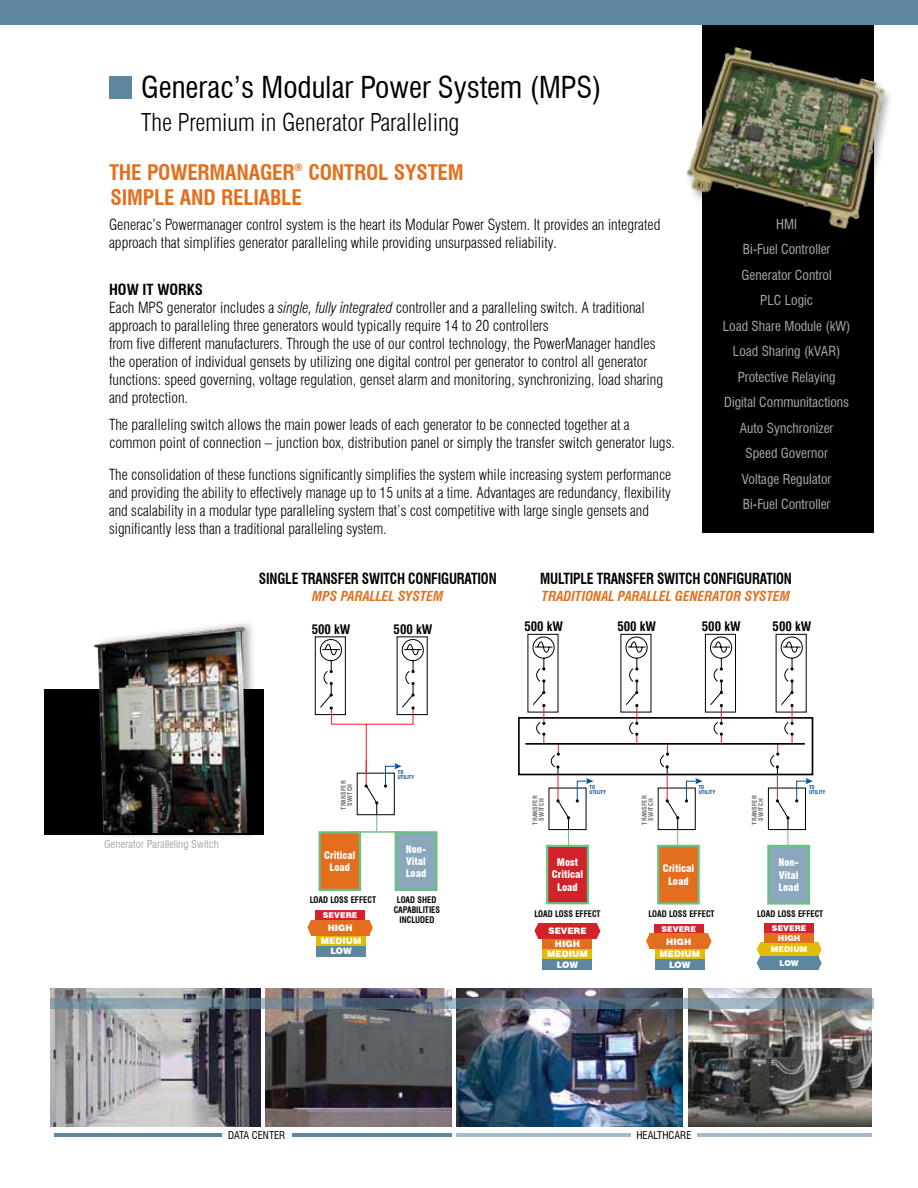
<style>
.page{position:relative;width:918px;height:1188px;background:#fff}
.page>*{position:absolute;margin:0;border:0;box-sizing:border-box;transform-origin:0 0}
.t1{font:condensed 29.55px "Swiss 721 BT";color:#000}
.t2{font:300 condensed 24px "Swiss 721 BT";color:#000}
.t3{font:700 condensed 21px/25.2px "Swiss 721 BT";letter-spacing:-.01em;color:#e36f1e}
.t4{font:300 condensed 15px/18px "Swiss 721 BT";color:#000}
.t5{font:700 condensed 15px "Swiss 721 BT";letter-spacing:-.01em;color:#000;scale:.9 1}
.t6{font:condensed 13.5px/25.5px "Swiss 721 BT";color:#a7a9ac;text-align:center}
.t7{font:italic 700 condensed 13.5px "Swiss 721 BT";color:#e36f1e}
.t8{font:700 condensed 12.9px "Swiss 721 BT";color:#000}
.t9{font:condensed 10.8px "Swiss 721 BT";color:#a7a9ac}
.t10{font:condensed 10.5px "Swiss 721 BT";color:#000}
.t11{font:900 condensed 10.2px/12.3px "Swiss 721 BT";color:#fff;text-align:center}
.t12{font:700 condensed 8.85px/9.9px "Swiss 721 BT";color:#000;text-align:center;scale:.95 1}
.t13{font:900 8.85px/10.5px "Swiss 721 BT";color:#fff;text-align:center}
.t14{font:900 7.95px/13.8px "Swiss 721 BT";color:#fff;text-align:center}
.t15{font:700 condensed 6.3px/6.3px "Swiss 721 BT";letter-spacing:.04em;color:#6d6e70;text-align:center}
.t16{font:700 condensed 5.25px/5.1px "Swiss 721 BT";color:#06509c}
.s1{font-weight:700}
.s2{font-style:italic}
</style>
<div class="page">
<div style="left:44px;top:689px;width:220px;height:145px;background:#000"></div>
<div style="left:702px;top:0;width:172px;height:533px;background:#000"></div>
<div style="left:109px;top:76px;width:23px;height:23px;background:#5d87a1"></div>
<div style="left:0;top:0;width:918px;height:25px;background:#5d87a1"></div>
<div style="left:518px;top:717px;width:295px;height:58px;border:2px solid #000"></div>
<svg style="left:620px;top:633px;width:32px;height:110px"></svg>
<svg style="left:705px;top:633px;width:31px;height:110px"></svg>
<div style="left:549px;top:788px;width:37px;height:42px;border:1px solid #000"></div>
<svg style="left:576px;top:778px;width:17px;height:25px"></svg>
<svg style="left:527px;top:633px;width:43px;height:212px"></svg>
<div style="left:658px;top:788px;width:38px;height:42px;border:1px solid #000"></div>
<svg style="left:685px;top:778px;width:18px;height:25px"></svg>
<svg style="left:659px;top:745px;width:20px;height:100px"></svg>
<div style="left:768px;top:788px;width:38px;height:42px;border:1px solid #000"></div>
<svg style="left:769px;top:633px;width:44px;height:214px"></svg>
<hr style="left:525px;top:743px;width:280px;height:2px;background:#000">
<div style="left:547px;top:846px;width:41px;height:57px;background:#d2232a"></div>
<div style="left:546px;top:845px;width:43px;height:59px;border:2px solid #69c180"></div>
<div style="left:542px;top:949px;width:50px;height:10px;background:#e1bc03"></div>
<div style="left:542px;top:939px;width:50px;height:10px;background:#e36f1e"></div>
<div style="left:542px;top:959px;width:50px;height:11px;background:#5d87a1"></div>
<div style="left:538px;top:923px;width:59px;height:16px;background:#d2232a"></div>
<svg style="left:534px;top:923px;width:4px;height:15px"></svg>
<svg style="left:597px;top:924px;width:3px;height:14px"></svg>
<div style="left:768px;top:846px;width:41px;height:57px;background:#8aa7bb"></div>
<div style="left:767px;top:845px;width:43px;height:60px;border:2px solid #69c180"></div>
<div style="left:760px;top:942px;width:58px;height:14px;background:#e1bc03"></div>
<div style="left:760px;top:956px;width:58px;height:14px;background:#5d87a1"></div>
<svg style="left:757px;top:943px;width:3px;height:27px"></svg>
<svg style="left:818px;top:942px;width:4px;height:28px"></svg>
<div style="left:765px;top:923px;width:49px;height:10px;background:#d2232a"></div>
<div style="left:765px;top:933px;width:49px;height:9px;background:#e36f1e"></div>
<div style="left:658px;top:846px;width:41px;height:57px;background:#e36f1e"></div>
<div style="left:657px;top:845px;width:43px;height:60px;border:2px solid #69c180"></div>
<div style="left:655px;top:949px;width:50px;height:10px;background:#e1bc03"></div>
<div style="left:655px;top:959px;width:50px;height:11px;background:#5d87a1"></div>
<div style="left:654px;top:924px;width:49px;height:9px;background:#d2232a"></div>
<div style="left:650px;top:933px;width:58px;height:16px;background:#e36f1e"></div>
<svg style="left:646px;top:933px;width:4px;height:16px"></svg>
<svg style="left:708px;top:934px;width:4px;height:15px"></svg>
<svg style="left:314px;top:636px;width:114px;height:197px"></svg>
<div style="left:320px;top:832px;width:40px;height:58px;background:#e36f1e"></div>
<div style="left:319px;top:831px;width:42px;height:60px;border:2px solid #69c180"></div>
<div style="left:316px;top:935px;width:50px;height:11px;background:#e1bc03"></div>
<div style="left:316px;top:946px;width:50px;height:10px;background:#5d87a1"></div>
<div style="left:315px;top:911px;width:50px;height:9px;background:#d2232a"></div>
<div style="left:311px;top:920px;width:58px;height:15px;background:#e36f1e"></div>
<svg style="left:307px;top:920px;width:4px;height:15px"></svg>
<svg style="left:369px;top:920px;width:4px;height:15px"></svg>
<div style="left:396px;top:832px;width:40px;height:58px;background:#8aa7bb"></div>
<div style="left:395px;top:831px;width:42px;height:60px;border:2px solid #69c180"></div>
<hr style="left:351px;top:831px;width:51px;height:2px;background:#69c180">
<div style="left:93px;top:619px;width:168px;height:222px;background:#000;opacity:.33"></div>
<img style="left:93px;top:623px;width:159px;height:209px">
<img style="left:688px;top:988px;width:184px;height:139px">
<img style="left:50px;top:988px;width:211px;height:139px">
<img style="left:265px;top:988px;width:186px;height:139px">
<img style="left:456px;top:988px;width:227px;height:139px">
<hr style="left:54px;top:1134px;width:168px;height:3px;background:#5d87a1">
<hr style="left:456px;top:1134px;width:175px;height:3px;background:#a3bacd">
<hr style="left:292px;top:1134px;width:159px;height:3px;background:#5d87a1">
<hr style="left:697px;top:1134px;width:175px;height:3px;background:#a3bacd">
<div style="left:683px;top:45px;width:212px;height:197px;background:#000;opacity:.33"></div>
<img style="left:683px;top:45px;width:212px;height:189px">
<svg style="left:50px;top:998px;width:824px;height:11px;background:#6d8291"></svg>
<h1 class="t1" style="left:141px;top:69px;width:462px">Generac’s Modular Power System (MPS)</h1>
<h2 class="t2" style="left:141px;top:108px;width:320px">The Premium in Generator Paralleling</h2>
<h3 class="t3" style="left:109px;top:159px;width:356px">THE POWERMANAGER<sup>®</sup> CONTROL SYSTEM<br>SIMPLE AND RELIABLE</h3>
<p class="t4" style="left:109px;top:215px;width:553px">Generac’s Powermanager control system is the heart its Modular Power System. It provides an integrated approach that simplifies generator paralleling while providing unsurpassed reliability.</p>
<p class="t4" style="left:109px;top:280px;width:556px"><span class="s1">HOW IT WORKS<br></span>Each MPS generator includes a <span class="s2">single, fully integrated</span> controller and a paralleling switch. A traditional approach to paralleling three generators would typically require 14 to 20 controllers<br>from five different manufacturers. Through the use of our control technology, the PowerManager handles the operation of individual gensets by utilizing one digital control per generator to control all generator functions: speed governing, voltage regulation, genset alarm and monitoring, synchronizing, load sharing and protection.</p>
<p class="t4" style="left:109px;top:415px;width:567px">The paralleling switch allows the main power leads of each generator to be connected together at a common point of connection – junction box, distribution panel or simply the transfer switch generator lugs.</p>
<p class="t4" style="left:109px;top:466px;width:564px">The consolidation of these functions significantly simplifies the system while increasing system performance and providing the ability to effectively manage up to 15 units at a time. Advantages are redundancy, flexibility and scalability in a modular type paralleling system that’s cost competitive with large single gensets and significantly less than a traditional paralleling system.</p>
<p class="t6" style="left:723px;top:211px;width:129px">HMI<br>Bi-Fuel Controller<br>Generator Control<br>PLC Logic<br>Load Share Module (kW)<br>Load Sharing (kVAR)<br>Protective Relaying<br>Digital Communitactions<br>Auto Synchronizer<br>Speed Governor<br>Voltage Regulator<br>Bi-Fuel Controller</p>
<p class="t5" style="left:259px;top:570px;width:266px">SINGLE TRANSFER SWITCH CONFIGURATION</p>
<p class="t7" style="left:312px;top:588px;width:133px">MPS PARALLEL SYSTEM</p>
<p class="t8" style="left:312px;top:621px;width:40px">500 kW</p>
<p class="t8" style="left:394px;top:621px;width:40px">500 kW</p>
<p class="t5" style="left:540px;top:570px;width:282px">MULTIPLE TRANSFER SWITCH CONFIGURATION</p>
<p class="t7" style="left:542px;top:588px;width:250px">TRADITIONAL PARALLEL GENERATOR SYSTEM</p>
<p class="t8" style="left:524px;top:619px;width:40px">500 kW</p>
<p class="t8" style="left:617px;top:619px;width:40px">500 kW</p>
<p class="t8" style="left:702px;top:619px;width:40px">500 kW</p>
<p class="t8" style="left:773px;top:619px;width:40px">500 kW</p>
<p class="t9" style="left:104px;top:838px;width:116px">Generator Paralleling Switch</p>
<p class="t15" style="left:340px;top:810px;width:31px;rotate:-90deg">TRANSFER<br>SWITCH</p>
<p class="t16" style="left:398px;top:769px;width:18px">TO<br>UTILITY</p>
<p class="t11" style="left:406px;top:843px;width:22px;text-align:justify">Non-Vital Load</p>
<p class="t11" style="left:324px;top:849px;width:33px">Critical<br>Load</p>
<p class="t12" style="left:310px;top:895px;width:71px">LOAD LOSS EFFECT</p>
<p class="t12" style="left:394px;top:895px;width:50px">LOAD SHED<br>CAPABILITIES<br>INCLUDED</p>
<p class="t13" style="left:321px;top:935px;width:42px">MEDIUM<br>LOW</p>
<p class="t14" style="left:323px;top:908px;width:36px">SEVERE</p>
<p class="t13" style="left:328px;top:923px;width:27px">HIGH</p>
<p class="t15" style="left:532px;top:825px;width:31px;rotate:-90deg">TRANSFER<br>SWITCH</p>
<p class="t16" style="left:590px;top:784px;width:18px">TO<br>UTILITY</p>
<p class="t15" style="left:641px;top:825px;width:31px;rotate:-90deg">TRANSFER<br>SWITCH</p>
<p class="t16" style="left:699px;top:784px;width:18px">TO<br>UTILITY</p>
<p class="t15" style="left:751px;top:825px;width:31px;rotate:-90deg">TRANSFER<br>SWITCH</p>
<p class="t16" style="left:809px;top:784px;width:18px">TO<br>UTILITY</p>
<p class="t11" style="left:552px;top:856px;width:33px">Most<br>Critical<br>Load</p>
<p class="t12" style="left:534px;top:909px;width:71px">LOAD LOSS EFFECT</p>
<p class="t13" style="left:547px;top:949px;width:42px">MEDIUM</p>
<p class="t13" style="left:548px;top:926px;width:40px">SEVERE</p>
<p class="t13" style="left:555px;top:939px;width:27px">HIGH</p>
<p class="t13" style="left:557px;top:960px;width:23px">LOW</p>
<p class="t11" style="left:663px;top:863px;width:33px">Critical<br>Load</p>
<p class="t12" style="left:648px;top:909px;width:71px">LOAD LOSS EFFECT</p>
<p class="t13" style="left:660px;top:949px;width:42px">MEDIUM<br>LOW</p>
<p class="t14" style="left:662px;top:922px;width:36px">SEVERE</p>
<p class="t13" style="left:666px;top:936px;width:27px">HIGH</p>
<p class="t11" style="left:778px;top:856px;width:22px;text-align:justify">Non-Vital Load</p>
<p class="t12" style="left:757px;top:909px;width:71px">LOAD LOSS EFFECT</p>
<p class="t14" style="left:771px;top:943px;width:38px">MEDIUM<br>LOW</p>
<p class="t14" style="left:772px;top:923px;width:36px;line-height:9.6px">SEVERE<br>HIGH</p>
<p class="t10" style="left:228px;top:1129px;width:59px">DATA CENTER</p>
<p class="t10" style="left:636px;top:1129px;width:57px">HEALTHCARE</p>
</div>
